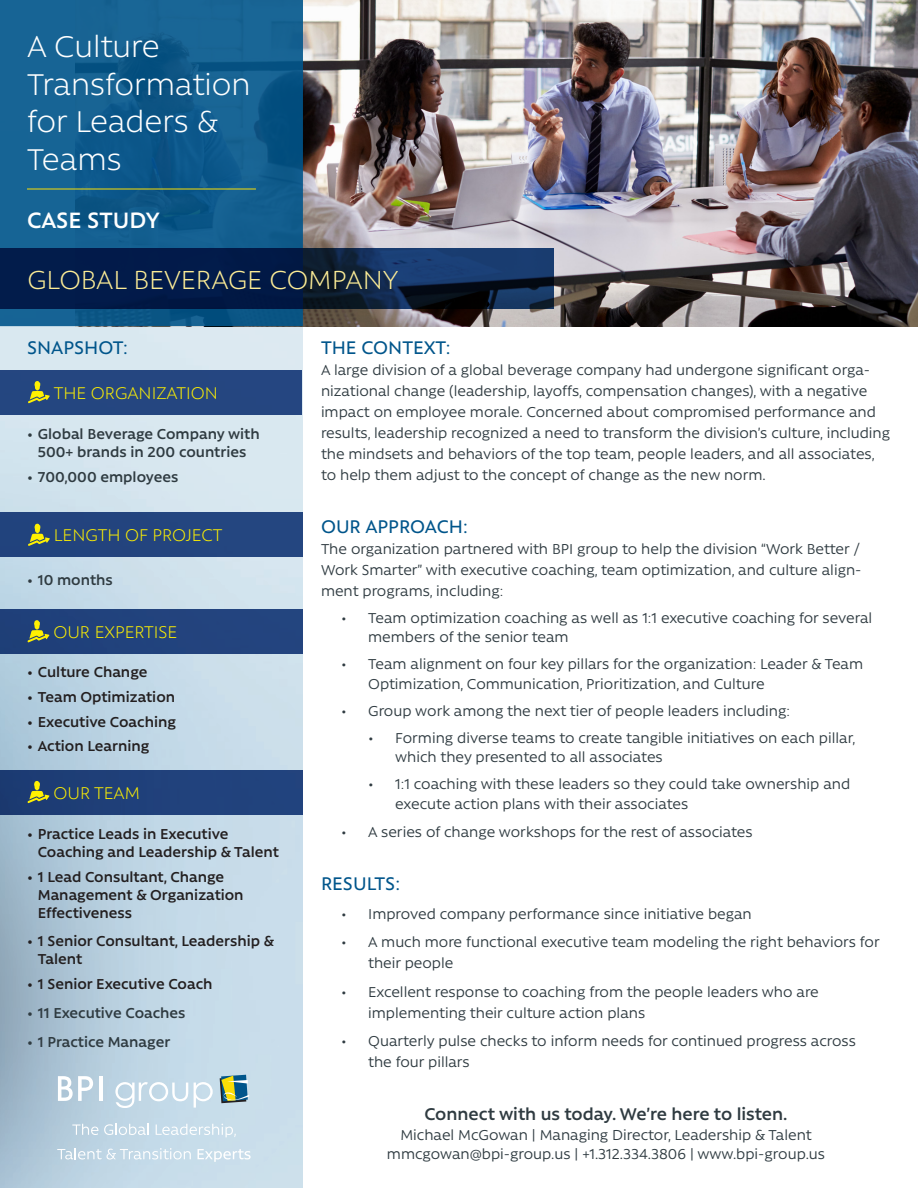
<style>
.page{position:relative;width:918px;height:1188px;background:#fff}
.page>*{position:absolute;margin:0;border:0;box-sizing:border-box;transform-origin:0 0}
.t1{font:300 34.5px/37.5px "Rawson";color:#fff}
.t2{font:300 30px "Rawson";color:#fcec96}
.Top_Page_Tag_-_White{font:600 25.5px "Rawson";color:#fff}
.Body_Heading{font:500 21px "Rawson";color:#00558b}
.t3{font:300 19.5px "Rawson";color:#fff101}
.t4{font:600 19.5px "Rawson";color:#2f3b41}
.Body_Heading-2{font:16.5px/21px "Rawson";color:#2f3b41}
.t5{font:600 16.5px/18px "Rawson";color:#231f20}
.t6{font:600 16.5px/18px "Rawson";color:#2f3b41;text-align:center}
</style>
<div class="page">
<img style="left:0;top:326px;width:303px;height:862px">
<img style="left:303px;top:0;width:615px;height:326px">
<svg style="left:0;top:0;width:303px;height:326px;background:#115d8d"></svg>
<svg style="left:0;top:248px;width:554px;height:61px;background:#082049"></svg>
<hr style="left:27px;top:189px;width:229px;height:1px;background:#fadd06">
<svg style="left:72px;top:1124px;width:26px;height:11px"></svg>
<svg style="left:104px;top:1124px;width:45px;height:11px"></svg>
<svg style="left:156px;top:1124px;width:80px;height:13px"></svg>
<svg style="left:57px;top:1148px;width:134px;height:12px;background:#cedfea"></svg>
<svg style="left:198px;top:1149px;width:53px;height:13px"></svg>
<svg style="left:220px;top:1075px;width:29px;height:28px"></svg>
<svg style="left:115px;top:1082px;width:73px;height:26px"></svg>
<svg style="left:194px;top:1082px;width:19px;height:26px"></svg>
<svg style="left:58px;top:1076px;width:35px;height:25px"></svg>
<hr style="left:99px;top:1076px;width:4px;height:25px;background:#fff">
<div style="left:0;top:609px;width:303px;height:45px;background:#21437d"></div>
<svg style="left:27px;top:620px;width:22px;height:22px"></svg>
<div style="left:0;top:370px;width:302px;height:44px;background:#254680"></div>
<svg style="left:28px;top:381px;width:22px;height:22px"></svg>
<div style="left:0;top:513px;width:303px;height:44px;background:#23447e"></div>
<svg style="left:28px;top:524px;width:22px;height:22px"></svg>
<div style="left:0;top:770px;width:303px;height:44px;background:#21417b"></div>
<svg style="left:27px;top:781px;width:23px;height:22px"></svg>
<p class="t1" style="left:27px;top:28px;width:225px">A Culture<br>Transformation for Leaders &amp;<br>Teams</p>
<p class="Top_Page_Tag_-_White" style="left:27px;top:205px;width:134px">CASE STUDY</p>
<p class="t2" style="left:28px;top:263px;width:373px">GLOBAL BEVERAGE COMPANY</p>
<p class="Body_Heading" style="left:27px;top:336px;width:102px">SNAPSHOT:</p>
<p class="t3" style="left:54px;top:382px;width:166px">THE ORGANIZATION</p>
<p class="t6" style="left:27px;top:425px;width:234px">• Global Beverage Company with<br>500+ brands in 200 countries</p>
<p class="t6" style="left:27px;top:468px;width:153px">• 700,000 employees</p>
<p class="t3" style="left:54px;top:525px;width:170px">LENGTH OF PROJECT</p>
<p class="t6" style="left:27px;top:571px;width:87px">• 10 months</p>
<p class="t3" style="left:53px;top:622px;width:125px">OUR EXPERTISE</p>
<p class="t5" style="left:27px;top:663px;width:122px">• Culture Change</p>
<p class="t5" style="left:27px;top:687px;width:150px">• Team Optimization</p>
<p class="t5" style="left:27px;top:712px;width:151px">• Executive Coaching</p>
<p class="t5" style="left:27px;top:737px;width:124px">• Action Learning</p>
<p class="t3" style="left:53px;top:782px;width:88px">OUR TEAM</p>
<p class="t5" style="left:38px;top:824px;width:243px;text-indent:-11px">• Practice Leads in Executive<br>Coaching and Leadership &amp; Talent</p>
<p class="t5" style="left:38px;top:867px;width:207px;text-indent:-11px">• 1 Lead Consultant, Change<br>Management &amp; Organization<br>Effectiveness</p>
<p class="t5" style="left:38px;top:932px;width:238px;text-indent:-11px">• 1 Senior Consultant, Leadership &amp;<br>Talent</p>
<p class="t5" style="left:27px;top:975px;width:187px">• 1 Senior Executive Coach</p>
<p class="t6" style="left:27px;top:1004px;width:160px">• 11 Executive Coaches</p>
<p class="t6" style="left:27px;top:1032px;width:145px">• 1 Practice Manager</p>
<p class="Body_Heading" style="left:321px;top:336px;width:131px">THE CONTEXT:</p>
<p class="Body_Heading-2" style="left:321px;top:359px;width:571px">A large division of a global beverage company had undergone significant orga&shy;nizational change (leadership, layoffs, compensation changes), with a negative impact on employee morale. Concerned about compromised performance and results, leadership recognized a need to transform the division’s culture, including the mindsets and behaviors of the top team, people leaders, and all associates, to help them adjust to the concept of change as the new norm.</p>
<p class="Body_Heading" style="left:321px;top:515px;width:148px">OUR APPROACH:</p>
<p class="Body_Heading-2" style="left:321px;top:538px;width:542px;text-align:justify">The organization partnered with BPI group to help the division “Work Better / Work Smarter” with executive coaching, team optimization, and culture align&shy;ment programs, including:</p>
<p class="Body_Heading-2" style="left:368px;top:608px;width:506px;line-height:19.5px;text-indent:-27px">• Team optimization coaching as well as 1:1 executive coaching for several members of the senior team</p>
<p class="Body_Heading-2" style="left:368px;top:654px;width:496px;line-height:19.5px;text-indent:-27px">• Team alignment on four key pillars for the organization: Leader &amp; Team<br>Optimization, Communication, Prioritization, and Culture</p>
<p class="Body_Heading-2" style="left:341px;top:700px;width:450px">• Group work among the next tier of people leaders including:</p>
<p class="Body_Heading-2" style="left:395px;top:728px;width:462px;line-height:19.5px;text-indent:-27px">• Forming diverse teams to create tangible initiatives on each pillar, which they presented to all associates</p>
<p class="Body_Heading-2" style="left:395px;top:774px;width:456px;line-height:19.5px;text-indent:-27px">• 1:1 coaching with these leaders so they could take ownership and execute action plans with their associates</p>
<p class="Body_Heading-2" style="left:341px;top:822px;width:413px">• A series of change workshops for the rest of associates</p>
<p class="Body_Heading" style="left:321px;top:872px;width:81px">RESULTS:</p>
<p class="Body_Heading-2" style="left:341px;top:903px;width:412px">• Improved company performance since initiative began</p>
<p class="Body_Heading-2" style="left:368px;top:932px;width:513px;text-indent:-27px">• A much more functional executive team modeling the right behaviors for their people</p>
<p class="Body_Heading-2" style="left:368px;top:981px;width:452px;text-indent:-27px">• Excellent response to coaching from the people leaders who are implementing their culture action plans</p>
<p class="Body_Heading-2" style="left:368px;top:1031px;width:489px;text-indent:-27px">• Quarterly pulse checks to inform needs for continued progress across the four pillars</p>
<p class="t4" style="left:424px;top:1103px;width:365px">Connect with us today. We’re here to listen.</p>
<p class="Body_Heading-2" style="left:387px;top:1125px;width:440px;line-height:19.5px;text-align:center">Michael McGowan | Managing Director, Leadership &amp; Talent mmcgowan@bpi-group.us | +1.312.334.3806 | www.bpi-group.us</p>
</div>
